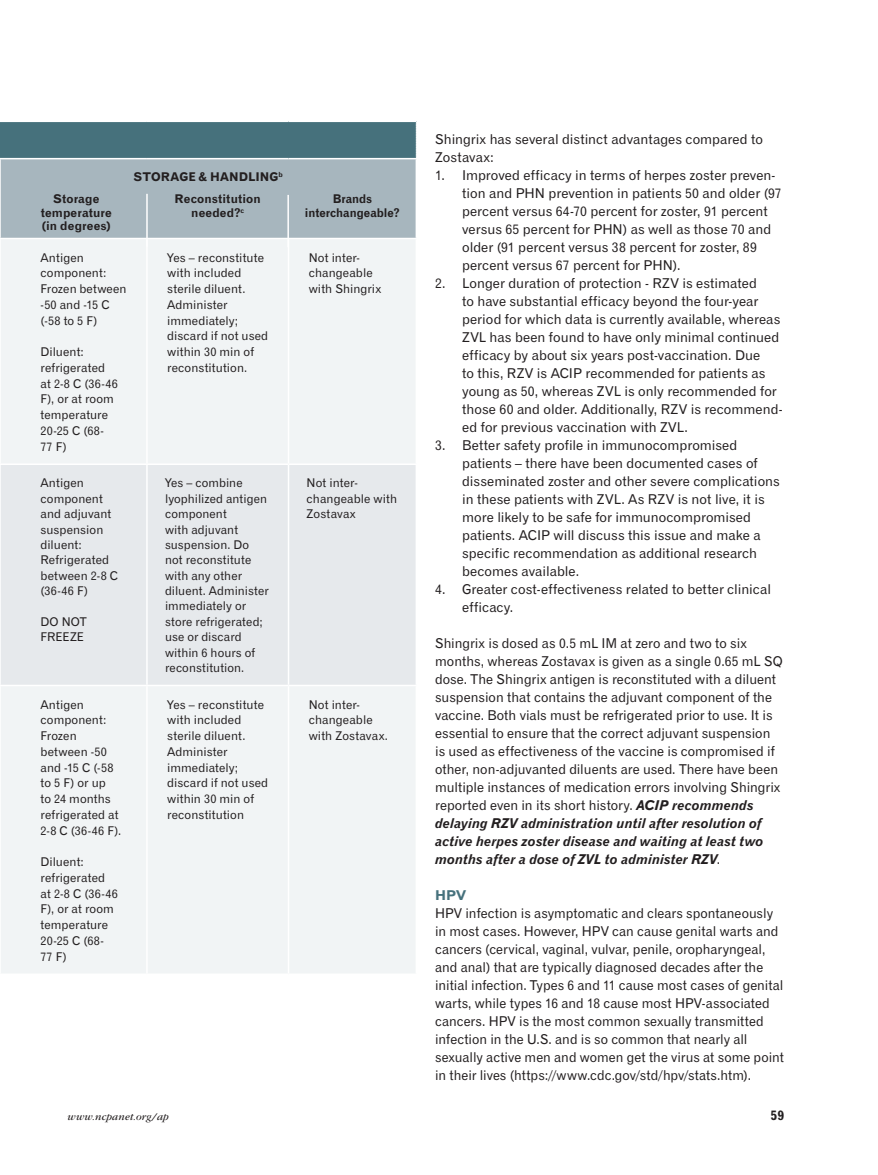
<style>
.page{position:relative;width:878px;height:1175px;background:#fff}
.page>*{position:absolute;margin:0;border:0;box-sizing:border-box;transform-origin:0 0}
.t1{font:13.5px/18px "Gothic 720 BT Roman B";color:#231f20}
.t2{font:13.5px "Gothic 720 BT Bold B";color:#46717c}
.t3{font:13.5px "Gothic 720 BT Bold B";color:#231f20}
.t4{font:12px/15.8px "Gothic 720 BT Roman B";letter-spacing:.005em;color:#231f20}
.t5{font:12px/13.5px "Gothic 720 BT Bold B";letter-spacing:.005em;color:#231f20;text-align:center}
.t6{font:12px/13.5px "Gothic 720 BT Bold B";letter-spacing:.005em;color:#231f20;text-align:center;scale:.96 1}
.t7{font:italic 10.5px "Garamond";letter-spacing:.02em;color:#231f20}
.s1{font-family:"Gothic 720 BT Bold Italic B"}
</style>
<div class="page">
<div style="left:1px;top:239px;width:414px;height:734px;background:#f1f4f5"></div>
<div style="left:1px;top:465px;width:414px;height:219px;background:#e6e9ec"></div>
<hr style="left:146px;top:239px;width:2px;height:224px;background:#fff">
<hr style="left:288px;top:239px;width:1px;height:224px;background:#fff">
<hr style="left:0;top:463px;width:147px;height:2px;background:#fff">
<hr style="left:147px;top:463px;width:141px;height:2px;background:#fff">
<hr style="left:146px;top:465px;width:2px;height:219px;background:#fff">
<hr style="left:288px;top:463px;width:129px;height:2px;background:#fff">
<hr style="left:288px;top:465px;width:1px;height:219px;background:#fff">
<hr style="left:0;top:684px;width:147px;height:2px;background:#fff">
<hr style="left:147px;top:684px;width:141px;height:2px;background:#fff">
<hr style="left:146px;top:686px;width:2px;height:287px;background:#fff">
<hr style="left:288px;top:684px;width:129px;height:2px;background:#fff">
<hr style="left:288px;top:686px;width:1px;height:287px;background:#fff">
<svg style="left:0;top:121px;width:417px;height:117px;background:#8ba2ab"></svg>
<hr style="left:146px;top:194px;width:2px;height:53px;background:#fff">
<hr style="left:287px;top:195px;width:2px;height:52px;background:#fff">
<p class="t5" style="left:133px;top:170px;width:151px">STORAGE &amp; HANDLING<sup>b</sup></p>
<p class="t5" style="left:41px;top:192px;width:73px">Storage temperature (in degrees)</p>
<p class="t5" style="left:175px;top:192px;width:88px">Reconstitution needed?<sup>c</sup></p>
<p class="t6" style="left:305px;top:192px;width:100px">Brands interchangeable?</p>
<p class="t4" style="left:40px;top:249px;width:88px">Antigen component:<br>Frozen between -50 and -15 C (-58 to 5 F)</p>
<p class="t4" style="left:40px;top:344px;width:79px">Diluent: refrigerated at 2-8 C (36-46<br>F), or at room temperature<br>20-25 C (68-<br>77 F)</p>
<p class="t4" style="left:40px;top:475px;width:79px;line-height:15.3px">Antigen component and adjuvant suspension diluent:<br>Refrigerated between 2-8 C (36-46 F)</p>
<p class="t4" style="left:40px;top:614px;width:48px;line-height:15.3px">DO NOT<br>FREEZE</p>
<p class="t4" style="left:40px;top:696px;width:82px">Antigen component:<br>Frozen between -50 and -15 C (-58 to 5 F) or up<br>to 24 months refrigerated at<br>2-8 C (36-46 F).</p>
<p class="t4" style="left:40px;top:854px;width:79px">Diluent: refrigerated at 2-8 C (36-46<br>F), or at room temperature<br>20-25 C (68-<br>77 F)</p>
<p class="t4" style="left:167px;top:249px;width:102px">Yes – reconstitute with included sterile diluent.<br>Administer immediately; discard if not used within 30 min of reconstitution.</p>
<p class="t4" style="left:309px;top:249px;width:74px">Not inter&shy;changeable with Shingrix</p>
<p class="t4" style="left:165px;top:475px;width:105px;line-height:15.3px">Yes – combine lyophilized antigen component<br>with adjuvant suspension. Do not reconstitute with any other diluent. Administer immediately or store refrigerated; use or discard within 6 hours of reconstitution.</p>
<p class="t4" style="left:306px;top:475px;width:92px;line-height:15.3px">Not inter&shy;changeable with<br>Zostavax</p>
<p class="t4" style="left:167px;top:696px;width:102px">Yes – reconstitute with included sterile diluent.<br>Administer immediately; discard if not used within 30 min of reconstitution</p>
<p class="t4" style="left:309px;top:696px;width:81px">Not inter&shy;changeable with Zostavax.</p>
<p class="t1" style="left:435px;top:130px;width:329px">Shingrix has several distinct advantages compared to<br>Zostavax:</p>
<p class="t1" style="left:462px;top:166px;width:321px;text-indent:-27px">1. Improved efficacy in terms of herpes zoster preven&shy;tion and PHN prevention in patients 50 and older (97 percent versus 64-70 percent for zoster, 91 percent versus 65 percent for PHN) as well as those 70 and older (91 percent versus 38 percent for zoster, 89 percent versus 67 percent for PHN).</p>
<p class="t1" style="left:462px;top:274px;width:322px;text-indent:-27px">2. Longer duration of protection - RZV is estimated<br>to have substantial efficacy beyond the four-year period for which data is currently available, whereas ZVL has been found to have only minimal continued efficacy by about six years post-vaccination. Due<br>to this, RZV is ACIP recommended for patients as young as 50, whereas ZVL is only recommended for those 60 and older. Additionally, RZV is recommend&shy;ed for previous vaccination with ZVL.</p>
<p class="t1" style="left:462px;top:436px;width:319px;text-indent:-27px">3. Better safety profile in immunocompromised patients – there have been documented cases of disseminated zoster and other severe complications in these patients with ZVL. As RZV is not live, it is more likely to be safe for immunocompromised patients. ACIP will discuss this issue and make a specific recommendation as additional research becomes available.</p>
<p class="t1" style="left:462px;top:580px;width:310px;text-indent:-27px">4. Greater cost-effectiveness related to better clinical efficacy.</p>
<p class="t1" style="left:435px;top:634px;width:349px">Shingrix is dosed as 0.5 mL IM at zero and two to six months, whereas Zostavax is given as a single 0.65 mL SQ dose. The Shingrix antigen is reconstituted with a diluent suspension that contains the adjuvant component of the vaccine. Both vials must be refrigerated prior to use. It is essential to ensure that the correct adjuvant suspension is used as effectiveness of the vaccine is compromised if other, non-adjuvanted diluents are used. There have been multiple instances of medication errors involving Shingrix reported even in its short history. <span class="s1">ACIP recommends delaying RZV administration until after resolution of active herpes zoster disease and waiting at least two months after a dose of ZVL to administer RZV</span>.</p>
<p class="t2" style="left:435px;top:887px;width:32px">HPV</p>
<p class="t1" style="left:435px;top:904px;width:350px">HPV infection is asymptomatic and clears spontaneously in most cases. However, HPV can cause genital warts and cancers (cervical, vaginal, vulvar, penile, oropharyngeal, and anal) that are typically diagnosed decades after the initial infection. Types 6 and 11 cause most cases of genital warts, while types 16 and 18 cause most HPV-associated cancers. HPV is the most common sexually transmitted infection in the U.S. and is so common that nearly all sexually active men and women get the virus at some point in their lives (https://www.cdc.gov/std/hpv/stats.htm).</p>
<p class="t7" style="left:68px;top:1111px;width:103px">www.ncpanet.org/ap</p>
<p class="t3" style="left:770px;top:1107px;width:15px">59</p>
</div>
